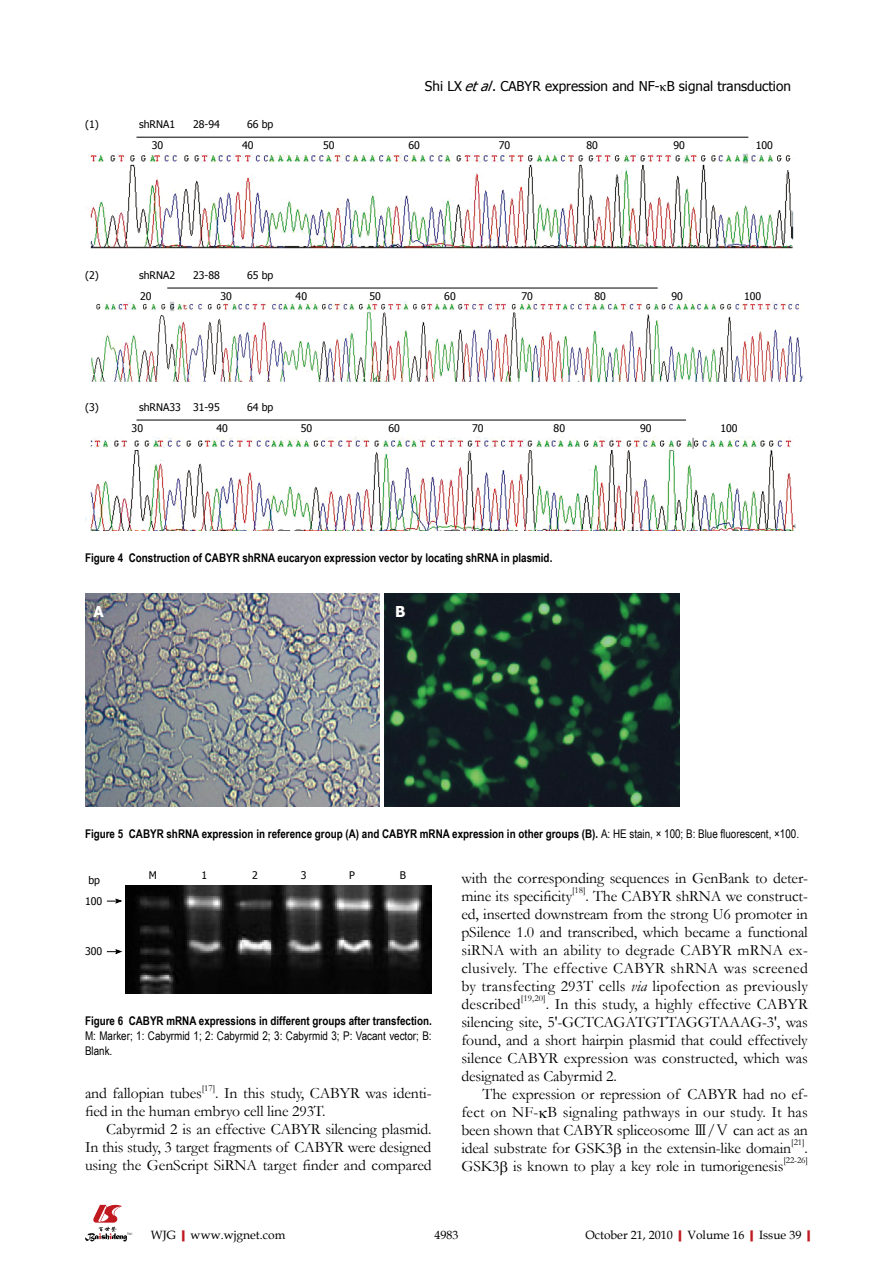
<style>
.page{position:relative;width:893px;height:1263px;background:#fff}
.page>*{position:absolute;margin:0;border:0;box-sizing:border-box;transform-origin:0 0}
.t1{font:15.75px/18px "Garamond";letter-spacing:-.01em;color:#000;text-align:justify}
.t2{font:700 15px "Tahoma";color:#fff}
.t3{font:13.5px "Tahoma";color:#000}
.t4{font:700 12px "Arial Narrow";color:#000}
.t5{font:12px/15px "Arial Narrow";color:#000}
.t6{font:12px "Book Antiqua";color:#000}
.t7{font:10.5px/21px "Tahoma";color:#000;text-align:center}
.t8{font:9.15px "Garamond";letter-spacing:-.01em;color:#000}
.s1{font-style:italic}
.s2{font-family:"Sylfaen"}
.s3{font-weight:400}
.s4{font-family:"Koz Min Pro";font-size:14.25px}
.s5{font-weight:700;color:#c01920}
</style>
<div class="page">
<svg style="left:85px;top:1205px;width:48px;height:36px"></svg>
<img style="left:85px;top:136px;width:719px;height:395px">
<hr style="left:136px;top:137px;width:612px;height:1px;background:#000">
<hr style="left:167px;top:288px;width:491px;height:1px;background:#000">
<hr style="left:136px;top:420px;width:550px;height:1px;background:#000">
<img style="left:85px;top:594px;width:295px;height:212px">
<img style="left:384px;top:594px;width:295px;height:212px">
<img style="left:125px;top:886px;width:307px;height:108px">
<svg style="left:107px;top:899px;width:15px;height:4px"></svg>
<svg style="left:107px;top:949px;width:15px;height:5px"></svg>
<p class="t7" style="left:85px;top:113px;width:15px">(1)</p>
<p class="t7" style="left:139px;top:113px;width:38px">shRNA1</p>
<p class="t7" style="left:193px;top:113px;width:28px">28-94</p>
<p class="t7" style="left:247px;top:113px;width:28px">66 bp</p>
<p class="t3" style="left:425px;top:77px;width:367px">Shi LX <span class="s1">etal</span>. CABYR expression and NF-<span class="s2">κ</span>B signal transduction</p>
<p class="t7" style="left:152px;top:134px;width:13px">30</p>
<p class="t7" style="left:242px;top:134px;width:13px">40</p>
<p class="t7" style="left:323px;top:134px;width:13px">50</p>
<p class="t7" style="left:409px;top:134px;width:13px">60</p>
<p class="t7" style="left:499px;top:134px;width:13px">70</p>
<p class="t7" style="left:586px;top:134px;width:13px">80</p>
<p class="t7" style="left:673px;top:134px;width:13px">90</p>
<p class="t7" style="left:756px;top:134px;width:19px">100</p>
<p class="t7" style="left:85px;top:264px;width:15px">(2)</p>
<p class="t7" style="left:139px;top:264px;width:38px">shRNA2</p>
<p class="t7" style="left:193px;top:264px;width:28px">23-88</p>
<p class="t7" style="left:247px;top:264px;width:28px">65 bp</p>
<p class="t7" style="left:140px;top:285px;width:13px">20</p>
<p class="t7" style="left:220px;top:285px;width:13px">30</p>
<p class="t7" style="left:296px;top:285px;width:13px">40</p>
<p class="t7" style="left:369px;top:285px;width:13px">50</p>
<p class="t7" style="left:444px;top:285px;width:13px">60</p>
<p class="t7" style="left:521px;top:285px;width:13px">70</p>
<p class="t7" style="left:594px;top:285px;width:13px">80</p>
<p class="t7" style="left:671px;top:285px;width:13px">90</p>
<p class="t7" style="left:744px;top:285px;width:19px">100</p>
<p class="t7" style="left:85px;top:396px;width:15px">(3)</p>
<p class="t7" style="left:139px;top:396px;width:82px">shRNA33 31-95</p>
<p class="t7" style="left:247px;top:396px;width:28px">64 bp</p>
<p class="t7" style="left:132px;top:417px;width:13px">30</p>
<p class="t7" style="left:217px;top:417px;width:13px">40</p>
<p class="t7" style="left:301px;top:417px;width:13px">50</p>
<p class="t7" style="left:388px;top:417px;width:13px">60</p>
<p class="t7" style="left:472px;top:417px;width:13px">70</p>
<p class="t7" style="left:554px;top:417px;width:13px">80</p>
<p class="t7" style="left:640px;top:417px;width:13px">90</p>
<p class="t7" style="left:720px;top:417px;width:19px">100</p>
<p class="t4" style="left:85px;top:549px;width:469px">Figure 4 Construction of CABYR shRNA eucaryon expression vector by locating shRNA in plasmid.</p>
<p class="t2" style="left:94px;top:601px;width:12px">A</p>
<p class="t2" style="left:395px;top:601px;width:12px">B</p>
<p class="t4" style="left:85px;top:825px;width:715px">Figure 5 CABYR shRNA expression in reference group (A) and CABYR mRNA expression in other groups (B). <span class="s3">A: HE stain, × 100; B: Blue fluorescent, ×100.</span></p>
<p class="t7" style="left:85px;top:869px;width:19px">bp<br>100</p>
<p class="t7" style="left:85px;top:940px;width:19px">300</p>
<p class="t7" style="left:149px;top:864px;width:10px">M</p>
<p class="t7" style="left:202px;top:864px;width:7px">1</p>
<p class="t7" style="left:252px;top:864px;width:7px">2</p>
<p class="t7" style="left:301px;top:864px;width:7px">3</p>
<p class="t7" style="left:349px;top:864px;width:7px">P</p>
<p class="t7" style="left:400px;top:864px;width:8px">B</p>
<p class="t4" style="left:85px;top:1012px;width:348px">Figure 6 CABYR mRNA expressions in different groups after transfection.</p>
<p class="t5" style="left:85px;top:1028px;width:348px">M: Marker; 1: Cabyrmid 1; 2: Cabyrmid 2; 3: Cabyrmid 3; P: Vacant vector; B:<br>Blank.</p>
<p class="t1" style="left:85px;top:1084px;width:118px">and fallopian tubes</p>
<p class="t8" style="left:202px;top:1082px;width:15px">[17]</p>
<p class="t1" style="left:85px;top:1084px;width:348px;text-indent:130px">. In this study, CABYR was identi&shy;fied in the human embryo cell line 293T.</p>
<p class="t1" style="left:85px;top:1120px;width:348px;text-indent:21px">Cabyrmid 2 is an effective CABYR silencing plasmid.<br>In this study, 3 target fragments of CABYR were designed using the GenScript SiRNA target finder and compared</p>
<p class="t1" style="left:461px;top:868px;width:348px">with the corresponding sequences in GenBank to deter&shy;mine its specificity</p>
<p class="t8" style="left:572px;top:884px;width:15px">[18]</p>
<p class="t1" style="left:461px;top:886px;width:348px;text-indent:124px">. The CABYR shRNA we construct&shy;ed, inserted downstream from the strong U6 promoter in pSilence 1.0 and transcribed, which became a functional siRNA with an ability to degrade CABYR mRNA ex&shy;clusively. The effective CABYR shRNA was screened by transfecting 293T cells <span class="s1">via</span> lipofection as previously described</p>
<p class="t8" style="left:521px;top:992px;width:26px">[19,20]</p>
<p class="t1" style="left:461px;top:994px;width:348px;text-indent:84px">. In this study, a highly effective CABYR silencing site, 5'-GCTCAGATGTTAGGTAAAG-3', was found, and a short hairpin plasmid that could effectively silence CABYR expression was constructed, which was designated as Cabyrmid 2.</p>
<p class="t1" style="left:461px;top:1084px;width:348px;text-indent:21px">The expression or repression of CABYR had no ef&shy;fect on NF- B signaling pathways in our study. It has been shown that CABYR spliceosome <span class="s4">Ⅲ</span>/<span class="s4">Ⅴ</span> can act as an ideal substrate for GSK3 in the extensin-like domain</p>
<p class="t8" style="left:791px;top:1136px;width:15px">[21]</p>
<p class="t1" style="left:804px;top:1138px;width:5px">.</p>
<p class="t1" style="left:461px;top:1156px;width:324px">GSK3 is known to play a key role in tumorigenesis</p>
<p class="t8" style="left:783px;top:1154px;width:26px">[22-26]</p>
<p class="t6" style="left:151px;top:1226px;width:136px">WJG<span class="s5">|</span>www.wjgnet.com</p>
<p class="t6" style="left:434px;top:1226px;width:25px">4983</p>
<p class="t6" style="left:585px;top:1226px;width:232px">October 21, 2010<span class="s5">|</span>Volume 16<span class="s5">|</span>Issue 39<span class="s5">|</span></p>
</div>
